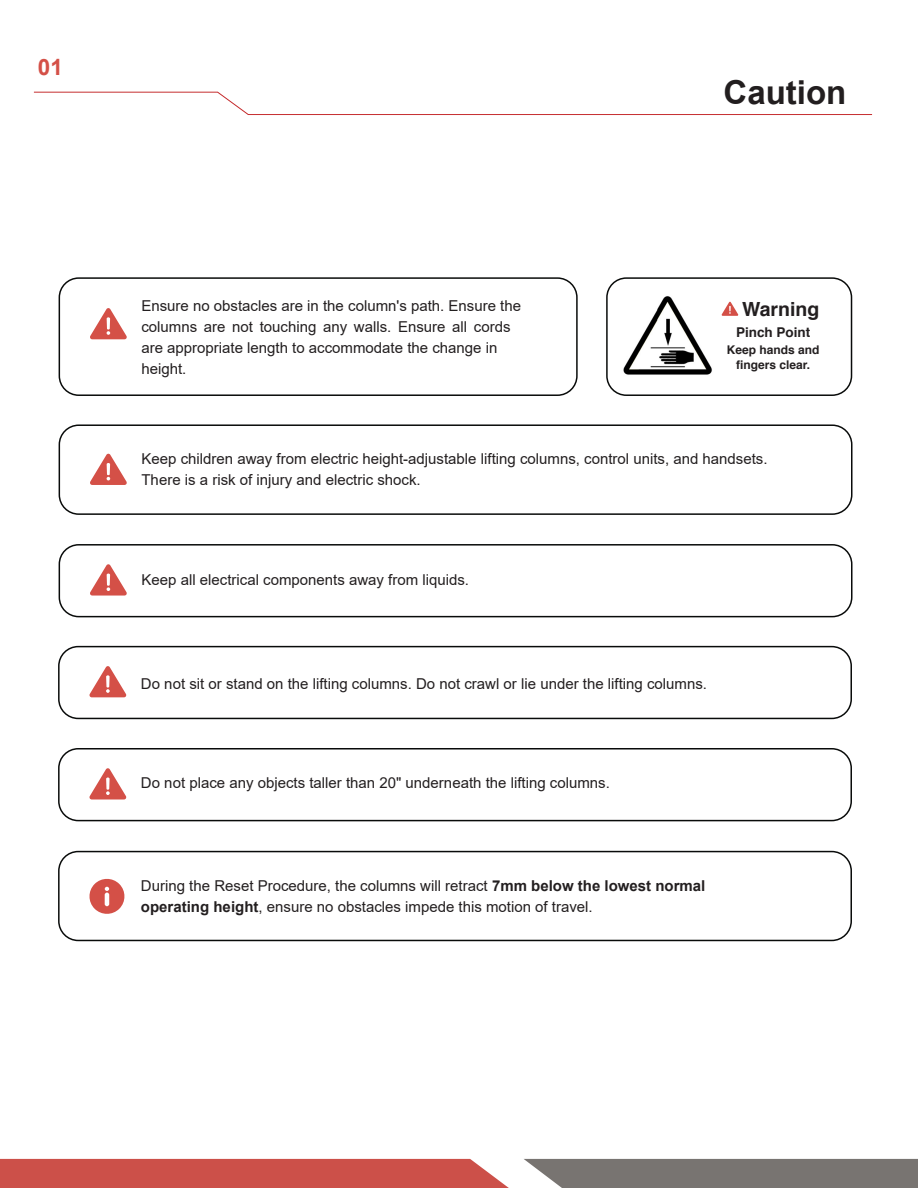
<style>
.page{position:relative;width:918px;height:1188px;background:#fff}
.page>*{position:absolute;margin:0;border:0;box-sizing:border-box;transform-origin:0 0}
.t1{font:700 33px "Arial";color:#221e1f}
.t2{font:700 22.5px "Arial";color:#d45047}
.t3{font:700 19.5px "Helvetica";color:#231f20}
.t4{font:15px/21px "Arial";color:#231f20}
.t5{font:700 13.5px "Helvetica";color:#231f20}
.t6{font:700 12px/15px "Helvetica";color:#231f20;text-align:center}
.s1{font-style:inherit}
.s2{font-weight:700}
</style>
<div class="page">
<div style="left:59px;top:277px;width:519px;height:119px;border:2px solid #090b0a;border-radius:19px"></div>
<div style="left:606px;top:277px;width:246px;height:119px;border:2px solid #090b0a;border-radius:19px"></div>
<svg style="left:90px;top:308px;width:37px;height:31px"></svg>
<div style="left:59px;top:424px;width:794px;height:91px;border:2px solid #090b0a;border-radius:19px"></div>
<svg style="left:90px;top:454px;width:37px;height:31px"></svg>
<div style="left:58px;top:851px;width:794px;height:90px;border:2px solid #090b0a;border-radius:19px"></div>
<div style="left:59px;top:544px;width:794px;height:73px;border:2px solid #090b0a;border-radius:19px"></div>
<svg style="left:90px;top:564px;width:37px;height:32px"></svg>
<div style="left:58px;top:646px;width:794px;height:73px;border:2px solid #090b0a;border-radius:19px"></div>
<svg style="left:89px;top:666px;width:37px;height:31px"></svg>
<div style="left:58px;top:748px;width:794px;height:73px;border:2px solid #090b0a;border-radius:19px"></div>
<svg style="left:89px;top:768px;width:37px;height:31px"></svg>
<img style="left:623px;top:296px;width:89px;height:79px">
<svg style="left:89px;top:878px;width:36px;height:36px"></svg>
<svg style="left:722px;top:302px;width:16px;height:14px"></svg>
<svg style="left:33px;top:91px;width:840px;height:24px"></svg>
<svg style="left:0;top:1159px;width:918px;height:29px"></svg>
<h2 class="t2" style="left:38px;top:52px;width:27px">01</h2>
<h1 class="t1" style="left:724px;top:69px;width:124px">Caution</h1>
<p class="t4" style="left:141px;top:295px;width:381px">Ensure no obstacles are in the <span class="s1">column</span>'s path. Ensure the <span class="s1">columns are</span> not touching any walls. Ensure all cords are appropriate length to accommodate the change in height.</p>
<h3 class="t3" style="left:742px;top:293px;width:79px">Warning</h3>
<p class="t5" style="left:736px;top:321px;width:76px">Pinch Point</p>
<p class="t6" style="left:727px;top:343px;width:94px">Keep hands and fingers clear.</p>
<p class="t4" style="left:141px;top:448px;width:628px">Keep children away from electric height-adjustable <span class="s1">lifting columns,</span> control units, and handsets.<br>There is a risk of injury and electric shock.</p>
<p class="t4" style="left:141px;top:569px;width:329px">Keep all electrical components away from liquids.</p>
<p class="t4" style="left:141px;top:673px;width:568px">Do not sit or stand on the <span class="s1">lifting columns</span>. Do not crawl or lie under the <span class="s1">lifting columns</span>.</p>
<p class="t4" style="left:141px;top:772px;width:470px">Do not place any objects taller than <span class="s1">2</span>0" underneath the <span class="s1">lifting columns</span>.</p>
<p class="t4" style="left:141px;top:875px;width:566px">During the Reset Procedure, the <span class="s1">columns</span> will retract <span class="s2">7mm below the lowest normal operating height</span>, ensure no obstacles impede this motion of travel.</p>
</div>
